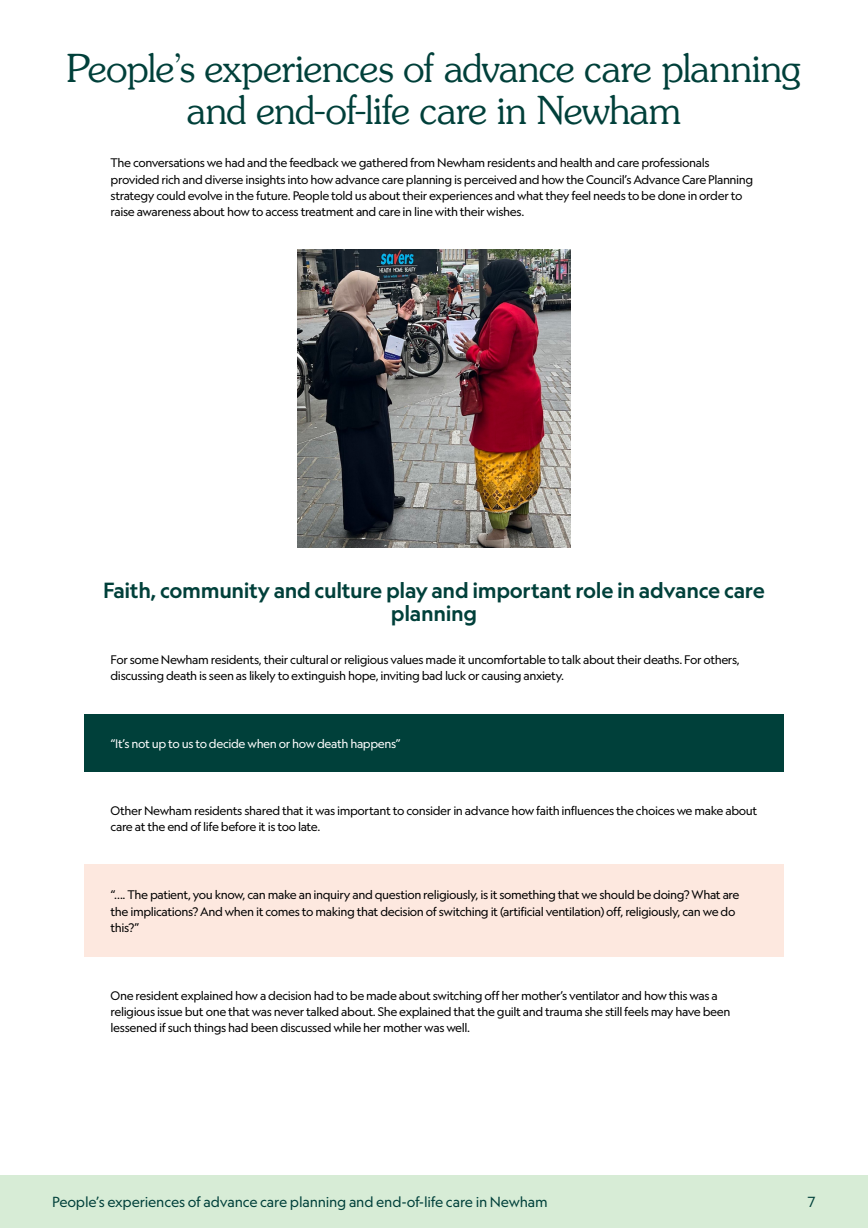
<style>
.page{position:relative;width:868px;height:1228px;background:#fff}
.page>*{position:absolute;margin:0;border:0;box-sizing:border-box;transform-origin:0 0}
.t1{font:300 38.5px/42.3px "Souvenir Std";letter-spacing:-.02em;color:#00403a;text-align:center}
.t2{font:500 21px/23.1px "Geograph";letter-spacing:-.015em;color:#00403a;text-align:center}
.t3{font:14px "Geograph";letter-spacing:-.015em;color:#00403a}
.t4{font:11.9px/16.1px "Geograph";letter-spacing:-.035em;color:#000}
.t5{font:11.9px "Geograph";letter-spacing:-.035em;color:#fff}
</style>
<div class="page">
<div style="left:0;top:1175px;width:868px;height:53px;background:#d7ecd6"></div>
<img style="left:298px;top:250px;width:272px;height:297px">
<div style="left:84px;top:714px;width:700px;height:57px;background:#00403a"></div>
<div style="left:84px;top:865px;width:700px;height:92px;background:#fde8df"></div>
<h1 class="t1" style="left:67px;top:47px;width:736px">People’s experiences of advance care planning and end-of-life care in Newham</h1>
<p class="t4" style="left:111px;top:155px;width:644px">The conversations we had and the feedback we gathered from Newham residents and health and care professionals provided rich and diverse insights into how advance care planning is perceived and how the Council’s Advance Care Planning strategy could evolve in the future. People told us about their experiences and what they feel needs to be done in order to raise awareness about how to access treatment and care in line with their wishes.</p>
<h2 class="t2" style="left:103px;top:578px;width:663px">Faith, community and culture play and important role in advance care planning</h2>
<p class="t4" style="left:111px;top:652px;width:631px">For some Newham residents, their cultural or religious values made it uncomfortable to talk about their deaths. For others, discussing death is seen as likely to extinguish hope, inviting bad luck or causing anxiety.</p>
<p class="t5" style="left:111px;top:736px;width:292px">“It’s not up to us to decide when or how death happens”</p>
<p class="t4" style="left:111px;top:802px;width:648px">Other Newham residents shared that it was important to consider in advance how faith influences the choices we make about care at the end of life before it is too late.</p>
<p class="t4" style="left:111px;top:887px;width:630px">“…. The patient, you know, can make an inquiry and question religiously, is it something that we should be doing? What are the implications? And when it comes to making that decision of switching it (artificial ventilation) off, religiously, can we do this?”</p>
<p class="t4" style="left:111px;top:988px;width:622px">One resident explained how a decision had to be made about switching off her mother’s ventilator and how this was a religious issue but one that was never talked about. She explained that the guilt and trauma she still feels may have been lessened if such things had been discussed while her mother was well.</p>
<p class="t3" style="left:52px;top:1193px;width:497px">People’s experiences of advance care planning and end-of-life care in Newham</p>
<p class="t3" style="left:808px;top:1193px;width:9px">7</p>
</div>
